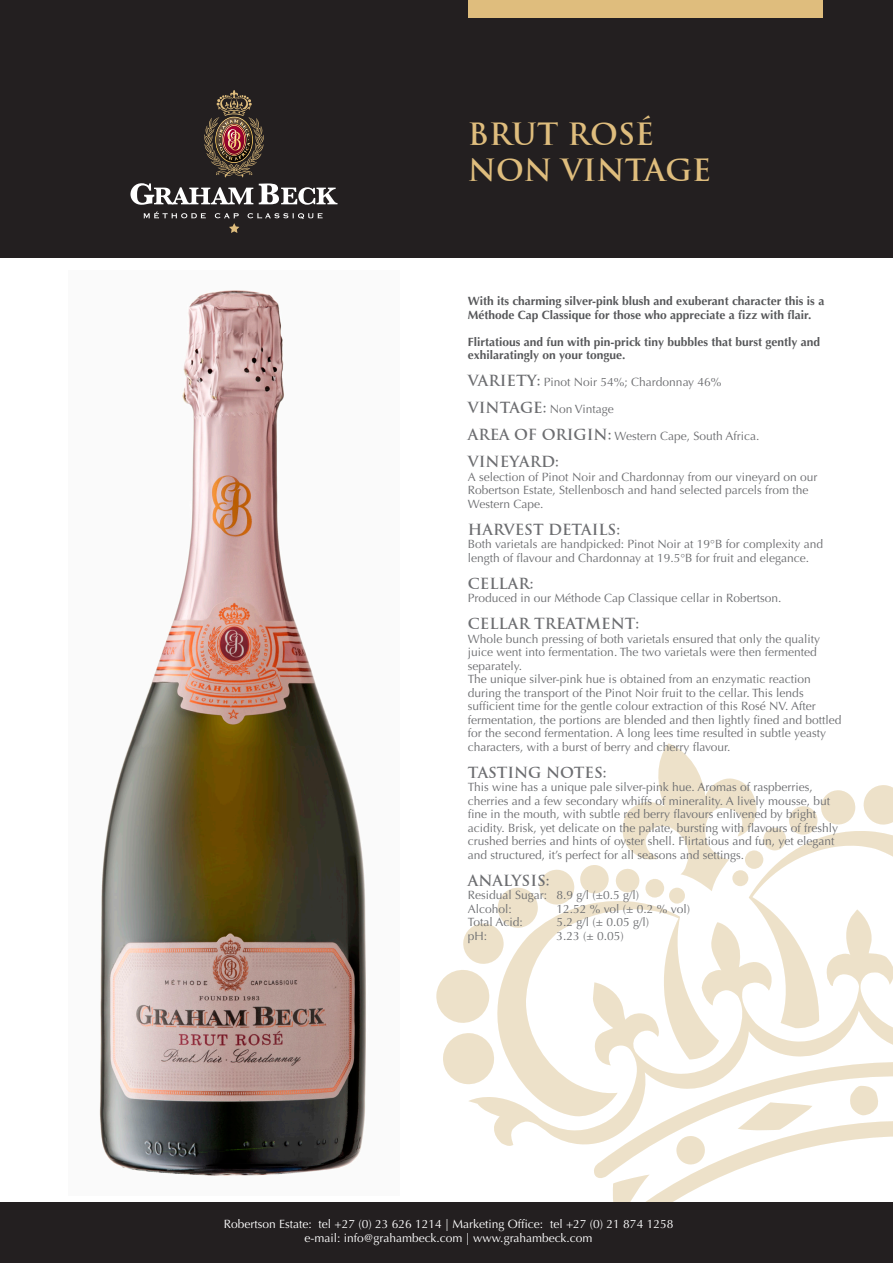
<style>
.page{position:relative;width:893px;height:1263px;background:#fff}
.page>*{position:absolute;margin:0;border:0;box-sizing:border-box;transform-origin:0 0}
.t1{font:700 30px "Trajan";color:#dfbd7d}
.t2{font:700 15px "Trajan";color:#6c6d70}
.t3{font:12px/13.5px "Optima";color:#6c6d70}
.t4{font:700 12px/13.5px "Optima";color:#57585a}
.t5{font:12px "Optima";color:#fff}
.s1{font-family:"Trajan";font-weight:700;font-size:15px}
</style>
<div class="page">
<svg style="left:469px;top:909px;width:424px;height:237px"></svg>
<svg style="left:615px;top:868px;width:25px;height:25px"></svg>
<svg style="left:436px;top:865px;width:173px;height:159px"></svg>
<svg style="left:443px;top:1032px;width:52px;height:53px"></svg>
<svg style="left:620px;top:743px;width:273px;height:285px"></svg>
<svg style="left:592px;top:1055px;width:301px;height:148px"></svg>
<div style="left:0;top:0;width:893px;height:257px;background:#231f20"></div>
<div style="left:468px;top:0;width:354px;height:17px;background:#dfbd7d"></div>
<div style="left:0;top:1203px;width:893px;height:60px;background:#231f20"></div>
<img style="left:99px;top:290px;width:267px;height:886px">
<svg style="left:144px;top:212px;width:62px;height:6px"></svg>
<svg style="left:248px;top:213px;width:74px;height:6px"></svg>
<svg style="left:215px;top:213px;width:24px;height:20px"></svg>
<svg style="left:130px;top:90px;width:207px;height:115px"></svg>
<p class="t1" style="left:468px;top:116px;width:188px">BRUT ROSÉ</p>
<p class="t1" style="left:468px;top:152px;width:245px">NON VINTAGE</p>
<p class="t4" style="left:468px;top:295px;width:358px">With its charming silver-pink blush and exuberant character this is a<br>Méthode Cap Classique for those who appreciate a fizz with flair.</p>
<p class="t4" style="left:468px;top:335px;width:354px">Flirtatious and fun with pin-prick tiny bubbles that burst gently and exhilaratingly on your tongue.</p>
<p class="t3" style="left:468px;top:376px;width:255px"><span class="s1">VARIETY:</span> Pinot Noir 54%; Chardonnay 46%</p>
<p class="t3" style="left:468px;top:403px;width:147px"><span class="s1">VINTAGE:</span> Non Vintage</p>
<p class="t3" style="left:468px;top:430px;width:293px"><span class="s1">AREA OF ORIGIN:</span> Western Cape, South Africa.</p>
<p class="t2" style="left:468px;top:452px;width:92px">VINEYARD:</p>
<p class="t3" style="left:468px;top:470px;width:351px">A selection of Pinot Noir and Chardonnay from our vineyard on our<br>Robertson Estate, Stellenbosch and hand selected parcels from the<br>Western Cape.</p>
<p class="t2" style="left:468px;top:520px;width:154px">HARVEST DETAILS:</p>
<p class="t3" style="left:468px;top:538px;width:357px">Both varietals are handpicked: Pinot Noir at 19°B for complexity and length of flavour and Chardonnay at 19.5°B for fruit and elegance.</p>
<p class="t2" style="left:468px;top:574px;width:67px">CELLAR:</p>
<p class="t3" style="left:468px;top:592px;width:315px">Produced in our Méthode Cap Classique cellar in Robertson.</p>
<p class="t2" style="left:468px;top:614px;width:173px">CELLAR TREATMENT:</p>
<p class="t3" style="left:468px;top:632px;width:354px">Whole bunch pressing of both varietals ensured that only the quality juice went into fermentation. The two varietals were then fermented separately.</p>
<p class="t3" style="left:468px;top:673px;width:375px">The unique silver-pink hue is obtained from an enzymatic reaction during the transport of the Pinot Noir fruit to the cellar. This lends sufficient time for the gentle colour extraction of this Rosé NV. After fermentation, the portions are blended and then lightly fined and bottled for the second fermentation. A long lees time resulted in subtle yeasty characters, with a burst of berry and cherry flavour.</p>
<p class="t2" style="left:468px;top:763px;width:140px">TASTING NOTES:</p>
<p class="t3" style="left:468px;top:781px;width:372px">This wine has a unique pale silver-pink hue. Aromas of raspberries, cherries and a few secondary whiffs of minerality. A lively mousse, but fine in the mouth, with subtle red berry flavours enlivened by bright acidity. Brisk, yet delicate on the palate, bursting with flavours of freshly crushed berries and hints of oyster shell. Flirtatious and fun, yet elegant and structured, it’s perfect for all seasons and settings.</p>
<p class="t2" style="left:468px;top:871px;width:83px">ANALYSIS:</p>
<p class="t3" style="left:468px;top:889px;width:173px">Residual Sugar: 8.9 g/l (±0.5 g/l)</p>
<p class="t3" style="left:468px;top:902px;width:46px">Alcohol:</p>
<p class="t3" style="left:556px;top:902px;width:135px">12.52 % vol (± 0.2 % vol)</p>
<p class="t3" style="left:468px;top:916px;width:57px">Total Acid:</p>
<p class="t3" style="left:556px;top:916px;width:94px">5.2 g/l (± 0.05 g/l)</p>
<p class="t3" style="left:468px;top:929px;width:21px">pH:</p>
<p class="t3" style="left:556px;top:929px;width:69px">3.23 (± 0.05)</p>
<p class="t5" style="left:224px;top:1217px;width:451px">Robertson Estate: tel +27 (0) 23 626 1214 | Marketing Office: tel +27 (0) 21 874 1258</p>
<p class="t5" style="left:305px;top:1231px;width:290px">e-mail: info@grahambeck.com | www.grahambeck.com</p>
</div>
